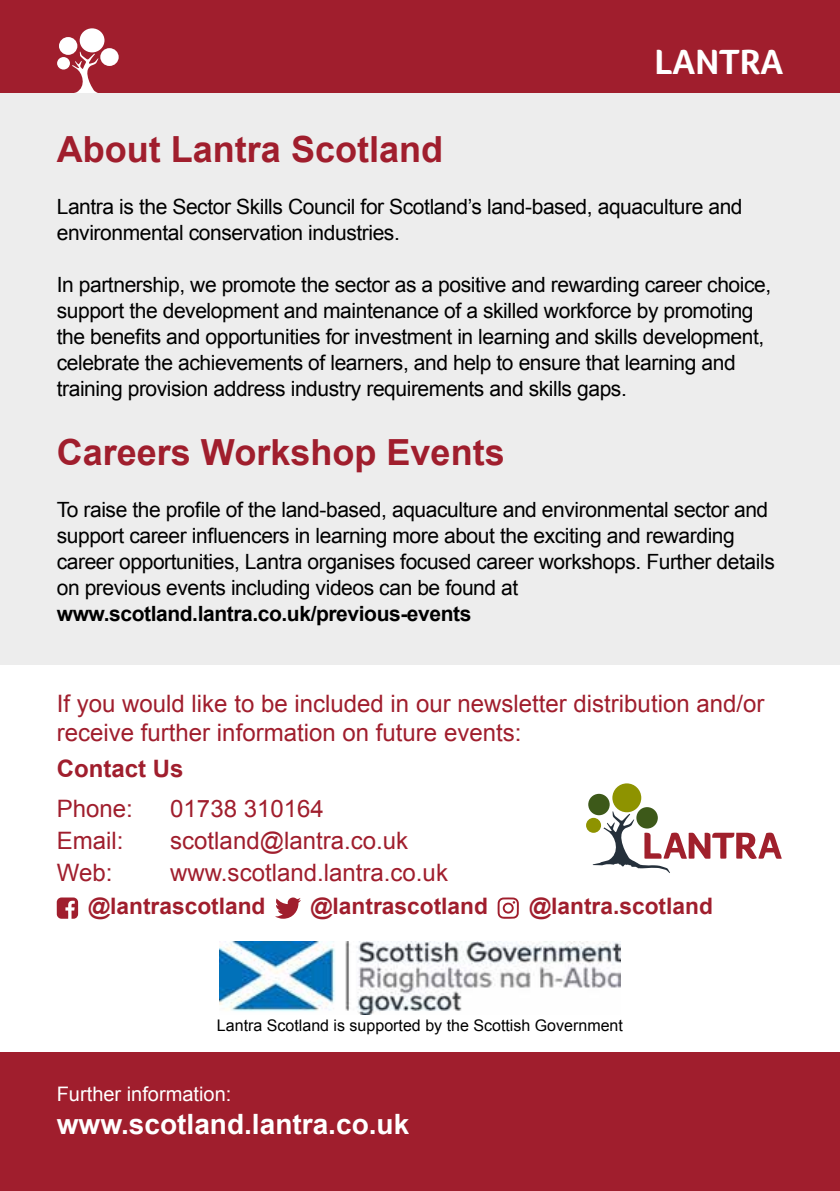
<style>
.page{position:relative;width:840px;height:1191px;background:#fff}
.page>*{position:absolute;margin:0;border:0;box-sizing:border-box;transform-origin:0 0}
.t1{font:700 36px "Arial";color:#a01e2d}
.t2{font:700 36px "Foco";color:#fff}
.t3{font:700 28px "Arial";color:#fff}
.t4{font:24px/28.8px "Arial";color:#a01e2d}
.t5{font:700 24px "Arial";color:#a01e2d}
.t6{font:700 22.6px "Arial";color:#a01e2d}
.t7{font:21px/26px "Arial";letter-spacing:-.02em;color:#000}
.t8{font:700 21px "Arial";letter-spacing:-.02em;color:#000}
.t9{font:20px "Arial";color:#fff}
.t10{font:16px "Arial";color:#000}
</style>
<div class="page">
<div style="left:0;top:1052px;width:839px;height:139px;background:#a01e2d"></div>
<div style="left:588px;top:794px;width:21px;height:21px;background:#3d5919;border-radius:50%"></div>
<div style="left:636px;top:807px;width:21px;height:21px;background:#3d5919;border-radius:50%"></div>
<svg style="left:585px;top:818px;width:15px;height:15px"></svg>
<div style="left:612px;top:783px;width:29px;height:29px;background:#8e9300;border-radius:50%"></div>
<svg style="left:592px;top:811px;width:189px;height:62px"></svg>
<div style="left:0;top:0;width:839px;height:94px;background:#a01e2d"></div>
<div style="left:59px;top:37px;width:18px;height:18px;background:#fff;border-radius:50%"></div>
<svg style="left:100px;top:48px;width:19px;height:18px"></svg>
<div style="left:57px;top:57px;width:13px;height:13px;background:#fff;border-radius:50%"></div>
<div style="left:80px;top:28px;width:24px;height:24px;background:#fff;border-radius:50%"></div>
<svg style="left:63px;top:52px;width:66px;height:42px"></svg>
<div style="left:0;top:94px;width:839px;height:571px;background:#ededed"></div>
<img style="left:219px;top:941px;width:401px;height:73px">
<svg style="left:57px;top:897px;width:21px;height:21px"></svg>
<svg style="left:275px;top:897px;width:26px;height:21px"></svg>
<svg style="left:497px;top:897px;width:21px;height:21px"></svg>
<h1 class="t2" style="left:654px;top:40px;width:130px">LANTRA</h1>
<h1 class="t1" style="left:57px;top:125px;width:388px">About Lantra Scotland</h1>
<p class="t7" style="left:57px;top:193px;width:687px">Lantra is the Sector Skills Council for Scotland’s land-based, aquaculture and environmental conservation industries.</p>
<p class="t7" style="left:57px;top:271px;width:715px">In partnership, we promote the sector as a positive and rewarding career choice, support the development and maintenance of a skilled workforce by promoting the benefits and opportunities for investment in learning and skills development, celebrate the achievements of learners, and help to ensure that learning and training provision address industry requirements and skills gaps.</p>
<h1 class="t1" style="left:57px;top:428px;width:449px">Careers Workshop Events</h1>
<p class="t7" style="left:57px;top:497px;width:719px">To raise the profile of the land-based, aquaculture and environmental sector and support career influencers in learning more about the exciting and rewarding career opportunities, Lantra organises focused career workshops. Further details on previous events including videos can be found at</p>
<p class="t8" style="left:57px;top:599px;width:416px">www.scotland.lantra.co.uk/previous-events</p>
<p class="t4" style="left:57px;top:689px;width:708px">If you would like to be included in our newsletter distribution and/or receive further information on future events:</p>
<p class="t5" style="left:57px;top:752px;width:128px">Contact Us</p>
<p class="t4" style="left:57px;top:794px;width:78px">Phone:</p>
<p class="t4" style="left:170px;top:794px;width:155px">01738 310164</p>
<p class="t4" style="left:57px;top:826px;width:68px">Email:</p>
<p class="t4" style="left:170px;top:826px;width:239px">scotland@lantra.co.uk</p>
<p class="t4" style="left:57px;top:858px;width:57px">Web:</p>
<p class="t4" style="left:170px;top:858px;width:279px">www.scotland.lantra.co.uk</p>
<p class="t6" style="left:88px;top:891px;width:179px">@lantrascotland</p>
<p class="t6" style="left:310px;top:891px;width:179px">@lantrascotland</p>
<p class="t6" style="left:529px;top:891px;width:185px">@lantra.scotland</p>
<p class="t10" style="left:217px;top:1015px;width:407px">Lantra Scotland is supported by the Scottish Government</p>
<p class="t9" style="left:57px;top:1080px;width:176px">Further information:</p>
<h2 class="t3" style="left:57px;top:1105px;width:354px">www.scotland.lantra.co.uk</h2>
</div>
